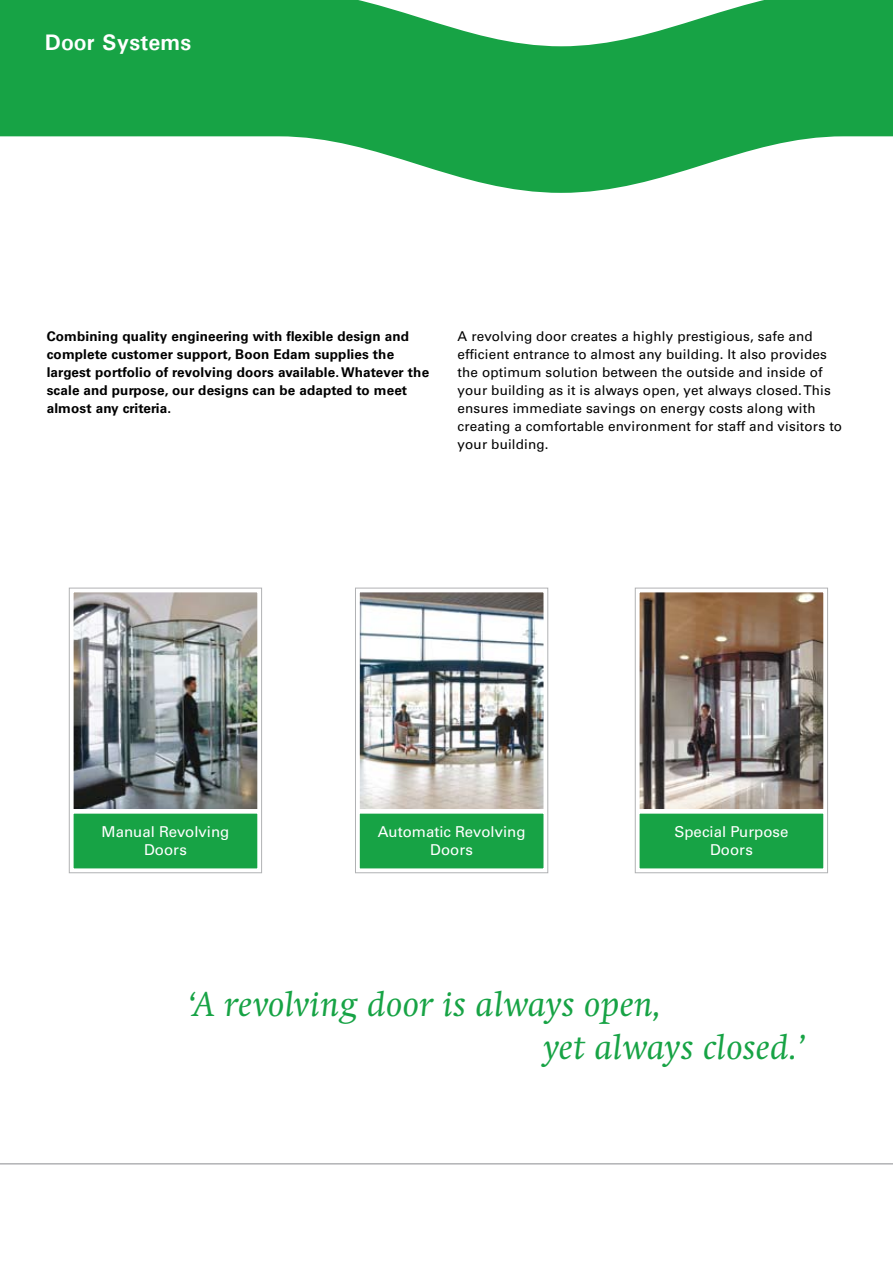
<style>
.page{position:relative;width:893px;height:1263px;background:#fff}
.page>*{position:absolute;margin:0;border:0;box-sizing:border-box;transform-origin:0 0}
.t1{font:italic 36px/43.2px "Swift EF";letter-spacing:.01em;color:#17a345}
.t2{font:700 22.5px "Univers";color:#fff}
.t3{font:15px/18px "Univers LT Std";color:#fff;text-align:center}
.t4{font:13.5px/18px "Univers LT Std";letter-spacing:.01em;color:#000}
.t5{font:700 13.5px/18px "Univers LT Std";letter-spacing:.01em;color:#000}
</style>
<div class="page">
<svg style="left:0;top:1163px;width:893px;height:2px;background:#c4c4c6"></svg>
<img style="left:74px;top:593px;width:183px;height:216px">
<div style="left:69px;top:588px;width:193px;height:226px;border:4px solid #fff"></div>
<div style="left:71px;top:811px;width:189px;height:60px;background:#17a345"></div>
<div style="left:69px;top:809px;width:193px;height:64px;border:4px solid #fff"></div>
<div style="left:69px;top:588px;width:193px;height:285px;border:1px solid #b1b2b4"></div>
<img style="left:360px;top:593px;width:183px;height:216px">
<div style="left:355px;top:588px;width:193px;height:226px;border:4px solid #fff"></div>
<div style="left:358px;top:811px;width:188px;height:60px;background:#17a345"></div>
<div style="left:355px;top:809px;width:193px;height:64px;border:4px solid #fff"></div>
<div style="left:355px;top:588px;width:193px;height:285px;border:1px solid #b1b2b4"></div>
<img style="left:640px;top:593px;width:183px;height:216px">
<div style="left:635px;top:588px;width:193px;height:226px;border:4px solid #fff"></div>
<div style="left:637px;top:811px;width:188px;height:60px;background:#17a345"></div>
<div style="left:635px;top:809px;width:193px;height:64px;border:4px solid #fff"></div>
<div style="left:635px;top:588px;width:193px;height:285px;border:1px solid #b1b2b4"></div>
<svg style="left:0;top:0;width:893px;height:193px;fill:#17a345"></svg>
<h2 class="t2" style="left:25px;top:24px;width:148px">Door Systems</h2>
<h2 class="t2" style="left:45px;top:27px;width:148px">Door Systems</h2>
<p class="t5" style="left:47px;top:328px;width:384px">Combining quality engineering with flexible design and complete customer support, Boon Edam supplies the largest portfolio of revolving doors available. Whatever the scale and purpose, our designs can be adapted to meet almost any criteria.</p>
<p class="t4" style="left:458px;top:328px;width:386px">A revolving door creates a highly prestigious, safe and efficient entrance to almost any building. It also provides the optimum solution between the outside and inside of your building as it is always open, yet always closed. This ensures immediate savings on energy costs along with creating a comfortable environment for staff and visitors to your building.</p>
<p class="t3" style="left:102px;top:823px;width:129px">Manual Revolving<br>Doors</p>
<p class="t3" style="left:378px;top:823px;width:149px">Automatic Revolving<br>Doors</p>
<p class="t3" style="left:674px;top:823px;width:115px">Special Purpose<br>Doors</p>
<h1 class="t1" style="left:543px;top:983px;width:263px;text-indent:-356px">‘A revolving door is always open,<br>yet always closed.’</h1>
</div>
